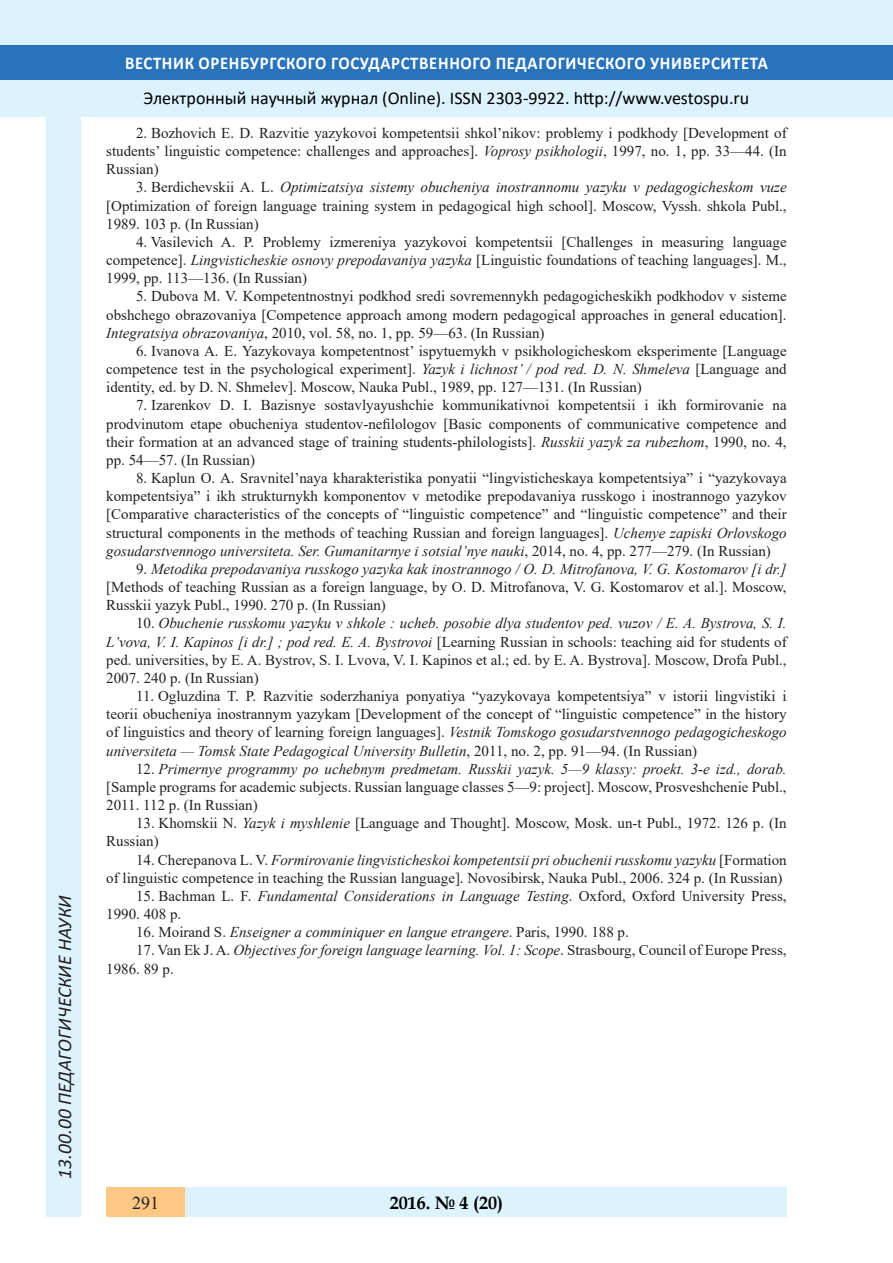
<style>
.page{position:relative;width:893px;height:1263px;background:#fff}
.page>*{position:absolute;margin:0;border:0;box-sizing:border-box;transform-origin:0 0}
.t1{font:italic 19.5px "Calibri";color:#231f20}
.t2{font:18px "Calibri";color:#000}
.t3{font:700 18px "Calibri";letter-spacing:.04em;color:#fff;scale:.93 1}
.t4{font:700 18px "Book Antiqua";color:#000}
.t5{font:18px "Times New Roman";color:#231f20}
.литература{font:15px/18.1px "Times New Roman";color:#231f20;text-align:justify}
.литература-2{font:italic 15px "Times New Roman";color:#231f20}
.s1{font-style:italic}
.s2{font-style:normal}
</style>
<div class="page">
<div style="left:0;top:0;width:893px;height:116px;background:#dcf2fc"></div>
<div style="left:0;top:45px;width:893px;height:34px;background:#2873ba"></div>
<div style="left:47px;top:116px;width:34px;height:1101px;background:#dcf2fc"></div>
<div style="left:106px;top:1188px;width:681px;height:29px;background:#dcf2fc"></div>
<div style="left:106px;top:1188px;width:79px;height:29px;background:#fdc784"></div>
<h1 class="t1" style="left:51px;top:1179px;width:285px;rotate:-90deg">13.00.00 ПЕДАГОГИЧЕСКИЕ НАУКИ</h1>
<h1 class="t1" style="left:51px;top:1105px;width:206px;rotate:-90deg">БИОЛОГИЧЕСКИЕ НАУКИ</h1>
<h1 class="t1" style="left:51px;top:1179px;width:11px;rotate:-90deg">0</h1>
<p class="t3" style="left:125px;top:50px;width:693px">ВЕСТНИК ОРЕНБУРГСКОГО ГОСУДАРСТВЕННОГО ПЕДАГОГИЧЕСКОГО УНИВЕРСИТЕТА</p>
<p class="t2" style="left:144px;top:85px;width:607px">Электронный научный журнал (Online). ISSN 2303-9922. http://www.vestospu.ru</p>
<p class="t2" style="left:583px;top:85px;width:13px">t</p>
<p class="литература" style="left:106px;top:123px;width:682px;text-indent:30px">2. Bozhovich E. D. Razvitie yazykovoi kompetentsii shkol’nikov: problemy i podkhody [Development of students’ linguistic competence: challenges and approaches]. <span class="s1">Voprosy psikhologii</span>, 1997, no. 1, pp. 33—44. (In Russian)</p>
<p class="литература" style="left:106px;top:178px;width:682px;text-indent:30px">3. Berdichevskii A. L. <span class="s1">Optimizatsiya sistemy obucheniya inostrannomu yazyku v pedagogicheskom vuze </span>[Optimization of foreign language training system in pedagogical high school]. Moscow, Vyssh. shkola Publ., 1989. 103 p. (In Russian)</p>
<p class="литература" style="left:106px;top:232px;width:682px;text-indent:30px">4. Vasilevich A. P. Problemy izmereniya yazykovoi kompetentsii [Challenges in measuring language competence]. <span class="s1">Lingvisticheskie osnovy prepodavaniya yazyka</span> [Linguistic foundations of teaching languages]. M., 1999, pp. 113—136. (In Russian)</p>
<p class="литература" style="left:106px;top:287px;width:682px;text-indent:30px">5. Dubova M. V. Kompetentnostnyi podkhod sredi sovremennykh pedagogicheskikh podkhodov v sisteme obshchego obrazovaniya [Competence approach among modern pedagogical approaches in general education].<br><span class="s1">Integratsiya obrazovaniya</span>, 2010, vol. 58, no. 1, pp. 59—63. (In Russian)</p>
<p class="литература" style="left:106px;top:341px;width:682px;text-indent:30px">6. Ivanova A. E. Yazykovaya kompetentnost’ ispytuemykh v psikhologicheskom eksperimente [Language competence test in the psychological experiment]. <span class="s1">Yazyk i lichnost’ / pod red. D. N. Shmeleva</span> [Language and identity, ed. by D. N. Shmelev]. Moscow, Nauka Publ., 1989, pp. 127—131. (In Russian)</p>
<p class="литература" style="left:106px;top:396px;width:682px;text-indent:30px">7. Izarenkov D. I. Bazisnye sostavlyayushchie kommunikativnoi kompetentsii i ikh formirovanie na prodvinutom etape obucheniya studentov-nefilologov [Basic components of communicative competence and their formation at an advanced stage of training students-philologists]. <span class="s1">Russkii yazyk za rubezhom</span>, 1990, no. 4, pp. 54—57. (In Russian)</p>
<p class="литература" style="left:106px;top:468px;width:682px;text-indent:30px">8. Kaplun O. A. Sravnitel’naya kharakteristika ponyatii “lingvisticheskaya kompetentsiya” i “yazykovaya kompetentsiya” i ikh strukturnykh komponentov v metodike prepodavaniya russkogo i inostrannogo yazykov [Comparative characteristics of the concepts of “linguistic competence” and “linguistic competence” and their structural components in the methods of teaching Russian and foreign languages]. <span class="s1">Uchenye zapiski Orlovskogo gosudarstvennogo universiteta. Ser. Gumanitarnye i sotsial’nye nauki</span>, 2014, no. 4, pp. 277—279. (In Russian)</p>
<p class="литература" style="left:106px;top:559px;width:682px;text-indent:30px">9. <span class="s1">Metodika prepodavaniya russkogo yazyka kak inostrannogo / O. D. Mitrofanova, V. G. Kostomarov [i dr.] </span>[Methods of teaching Russian as a foreign language, by O. D. Mitrofanova, V. G. Kostomarov et al.]. Moscow, Russkii yazyk Publ., 1990. 270 p. (In Russian)</p>
<p class="литература" style="left:106px;top:614px;width:682px;text-indent:30px">10. <span class="s1">Obuchenie russkomu yazyku v shkole : ucheb. posobie dlya studentov ped. vuzov / E. A. Bystrova, S. I.<br>L’vova, V. I. Kapinos [i dr.] ; pod red. E. A. Bystrovoi</span> [Learning Russian in schools: teaching aid for students of ped. universities, by E. A. Bystrov, S. I. Lvova, V. I. Kapinos et al.; ed. by E. A. Bystrova]. Moscow, Drofa Publ., 2007. 240 p. (In Russian)</p>
<p class="литература" style="left:106px;top:686px;width:682px;text-indent:30px">11. Ogluzdina T. P. Razvitie soderzhaniya ponyatiya “yazykovaya kompetentsiya” v istorii lingvistiki i teorii obucheniya inostrannym yazykam [Development of the concept of “linguistic competence” in the history of linguistics and theory of learning foreign languages]. <span class="s1">Vestnik Tomskogo gosudarstvennogo pedagogicheskogo universiteta — Tomsk State Pedagogical University Bulletin</span>, 2011, no. 2, pp. 91—94. (In Russian)</p>
<p class="литература" style="left:106px;top:759px;width:682px;text-indent:30px">12. <span class="s1">Primernye programmy po uchebnym predmetam. Russkii yazyk. 5—9 klassy: proekt. 3-e izd., dorab. </span>[Sample programs for academic subjects. Russian language classes 5—9: project]. Moscow, Prosveshchenie Publ., 2011. 112 p. (In Russian)</p>
<p class="литература" style="left:106px;top:814px;width:682px;text-indent:30px">13. Khomskii N. <span class="s1">Yazyk i myshlenie</span> [Language and Thought]. Moscow, Mosk. un-t Publ., 1972. 126 p. (In<br>Russian)</p>
<p class="литература" style="left:106px;top:850px;width:682px;text-align:right">14. Cherepanova L. V. <span class="s1">Formirovanie lingvisticheskoi kompetentsii pri obuchenii russkomu yazyku</span> [Formation<br>of linguistic competence in teaching the Russian language]. Novosibirsk, Nauka Publ., 2006. 324 p. (In Russian)</p>
<p class="литература" style="left:106px;top:886px;width:682px;text-indent:30px">15. Bachman L. F. <span class="s1">Fundamental Considerations in Language Testing</span>. Oxford, Oxford University Press,<br>1990. 408 p.</p>
<p class="литература-2" style="left:136px;top:922px;width:494px"><span class="s2">16. Moirand S.</span> Enseigner a comminiquer en langue etrangere<span class="s2">. Paris, 1990. 188 p.</span></p>
<p class="литература" style="left:106px;top:941px;width:682px;text-indent:30px">17. Van Ek J. A. <span class="s1">Objectives for foreign language learning. Vol. 1: Scope</span>. Strasbourg, Council of Europe Press,<br>1986. 89 p.</p>
<p class="t5" style="left:132px;top:1190px;width:28px">291</p>
<p class="t4" style="left:390px;top:1190px;width:115px">2016. № 4 (20)</p>
</div>
